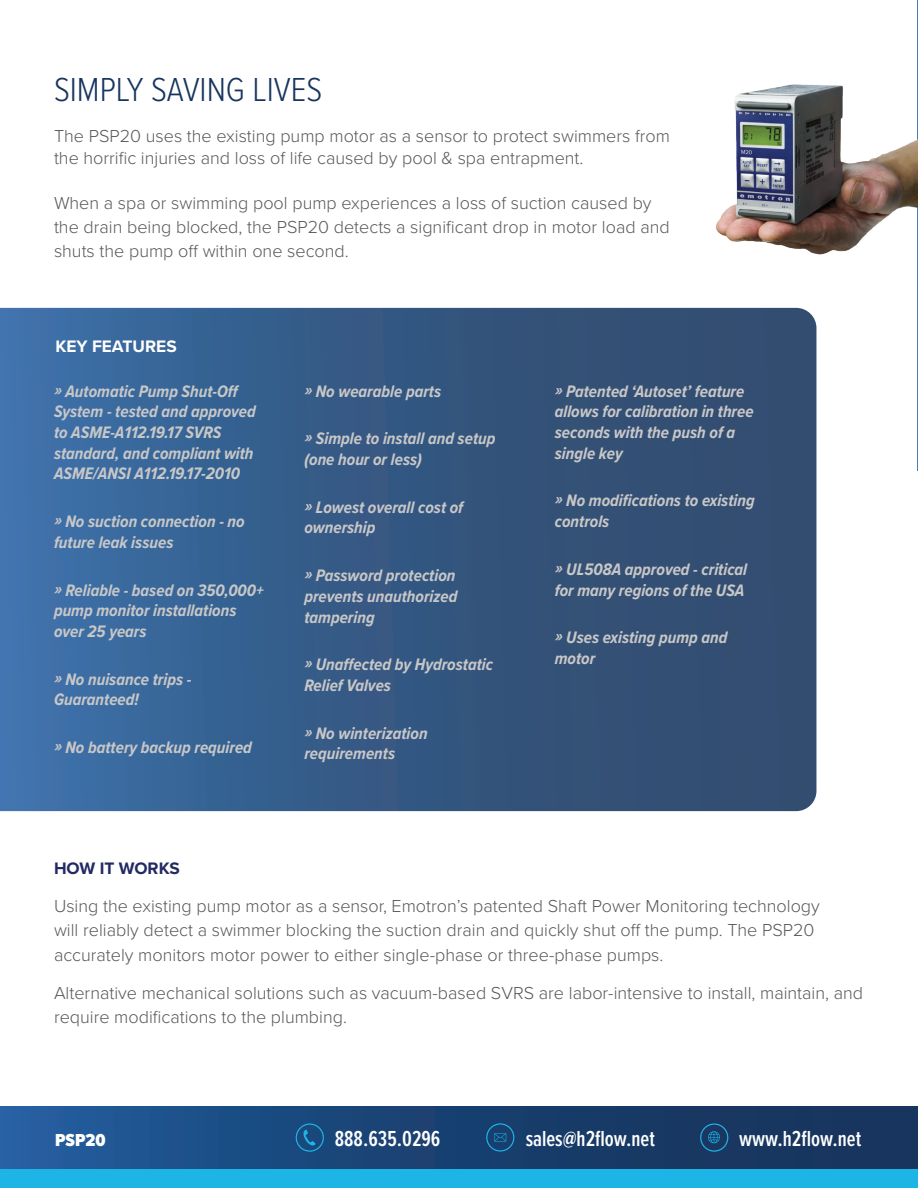
<style>
.page{position:relative;width:918px;height:1188px;background:#fff}
.page>*{position:absolute;margin:0;border:0;box-sizing:border-box;transform-origin:0 0}
.t1{font:300 34.5px "Proxima Nova Cond";color:#17355d}
.t2{font:600 22.5px "Proxima Nova Ex Cn";color:#fff}
.t3{font:300 18px/24.3px "Proxima Nova";color:#57585a}
.t4{font:900 18px "Proxima Nova Cond";color:#fff}
.t5{font:italic 700 17.25px/20.7px "Proxima Nova Cond";color:#c8c7c7}
.t6{font:700 17.25px "Proxima Nova";color:#fff}
.t7{font:700 17.25px "Proxima Nova";color:#232a62}
</style>
<div class="page">
<svg style="left:0;top:308px;width:816px;height:503px;background:#365c89"></svg>
<svg style="left:917px;top:0;width:1px;height:470px"></svg>
<div style="left:0;top:1106px;width:918px;height:82px;background:linear-gradient(to right,#205a99,#142e53)"></div>
<div style="left:0;top:1169px;width:918px;height:19px;background:#1cb5e5"></div>
<svg style="left:304px;top:1130px;width:12px;height:16px"></svg>
<div style="left:296px;top:1124px;width:28px;height:28px;border:1px solid #1fb5e5;border-radius:50%"></div>
<svg style="left:494px;top:1133px;width:12px;height:9px"></svg>
<div style="left:486px;top:1123px;width:28px;height:29px;border:1px solid #1fb5e5;border-radius:50%"></div>
<svg style="left:708px;top:1131px;width:12px;height:12px"></svg>
<div style="left:700px;top:1123px;width:28px;height:29px;border:1px solid #1fb5e5;border-radius:50%"></div>
<img style="left:716px;top:84px;width:201px;height:171px">
<h1 class="t1" style="left:54px;top:64px;width:270px">SIMPLY SAVING LIVES</h1>
<p class="t3" style="left:54px;top:125px;width:618px;line-height:21.6px">The PSP20 uses the existing pump motor as a sensor to protect swimmers from the horrific injuries and loss of life caused by pool &amp; spa entrapment.</p>
<p class="t3" style="left:54px;top:189px;width:617px">When a spa or swimming pool pump experiences a loss of suction caused by the drain being blocked, the PSP20 detects a significant drop in motor load and shuts the pump off within one second.</p>
<p class="t6" style="left:55px;top:334px;width:123px">KEY FEATURES</p>
<p class="t5" style="left:54px;top:380px;width:203px">» Automatic Pump Shut-Off<br>System - tested and approved to ASME-A112.19.17 SVRS standard, and compliant with<br>ASME/ANSI A112.19.17-2010</p>
<p class="t5" style="left:54px;top:511px;width:192px">» No suction connection - no future leak issues</p>
<p class="t5" style="left:54px;top:579px;width:211px">» Reliable - based on 350,000+ pump monitor installations over 25 years</p>
<p class="t5" style="left:54px;top:668px;width:139px">» No nuisance trips -<br>Guaranteed!</p>
<p class="t5" style="left:54px;top:737px;width:199px">» No battery backup required</p>
<p class="t5" style="left:304px;top:380px;width:138px">» No wearable parts</p>
<p class="t5" style="left:304px;top:428px;width:193px">» Simple to install and setup (one hour or less)</p>
<p class="t5" style="left:304px;top:496px;width:160px">» Lowest overall cost of ownership</p>
<p class="t5" style="left:304px;top:565px;width:155px;text-align:justify">» Password protection prevents unauthorized tampering</p>
<p class="t5" style="left:304px;top:654px;width:190px">» Unaffected by Hydrostatic<br>Relief Valves</p>
<p class="t5" style="left:304px;top:722px;width:125px">» No winterization requirements</p>
<p class="t5" style="left:555px;top:380px;width:200px">» Patented ‘Autoset’ feature allows for calibration in three seconds with the push of a single key</p>
<p class="t5" style="left:555px;top:490px;width:202px">» No modifications to existing controls</p>
<p class="t5" style="left:555px;top:558px;width:194px">» UL508A approved - critical for many regions of the USA</p>
<p class="t5" style="left:555px;top:627px;width:174px">» Uses existing pump and motor</p>
<p class="t7" style="left:54px;top:856px;width:127px">HOW IT WORKS</p>
<p class="t3" style="left:54px;top:893px;width:767px">Using the existing pump motor as a sensor, Emotron’s patented Shaft Power Monitoring technology will reliably detect a swimmer blocking the suction drain and quickly shut off the pump. The PSP20 accurately monitors motor power to either single-phase or three-phase pumps.</p>
<p class="t3" style="left:54px;top:979px;width:811px">Alternative mechanical solutions such as vacuum-based SVRS are labor-intensive to install, maintain, and require modifications to the plumbing.</p>
<p class="t4" style="left:55px;top:1126px;width:52px">PSP20</p>
<h2 class="t2" style="left:335px;top:1122px;width:107px">888.635.0296</h2>
<h2 class="t2" style="left:526px;top:1122px;width:131px">sales@h2flow.net</h2>
<h2 class="t2" style="left:739px;top:1122px;width:123px">www.h2flow.net</h2>
</div>
